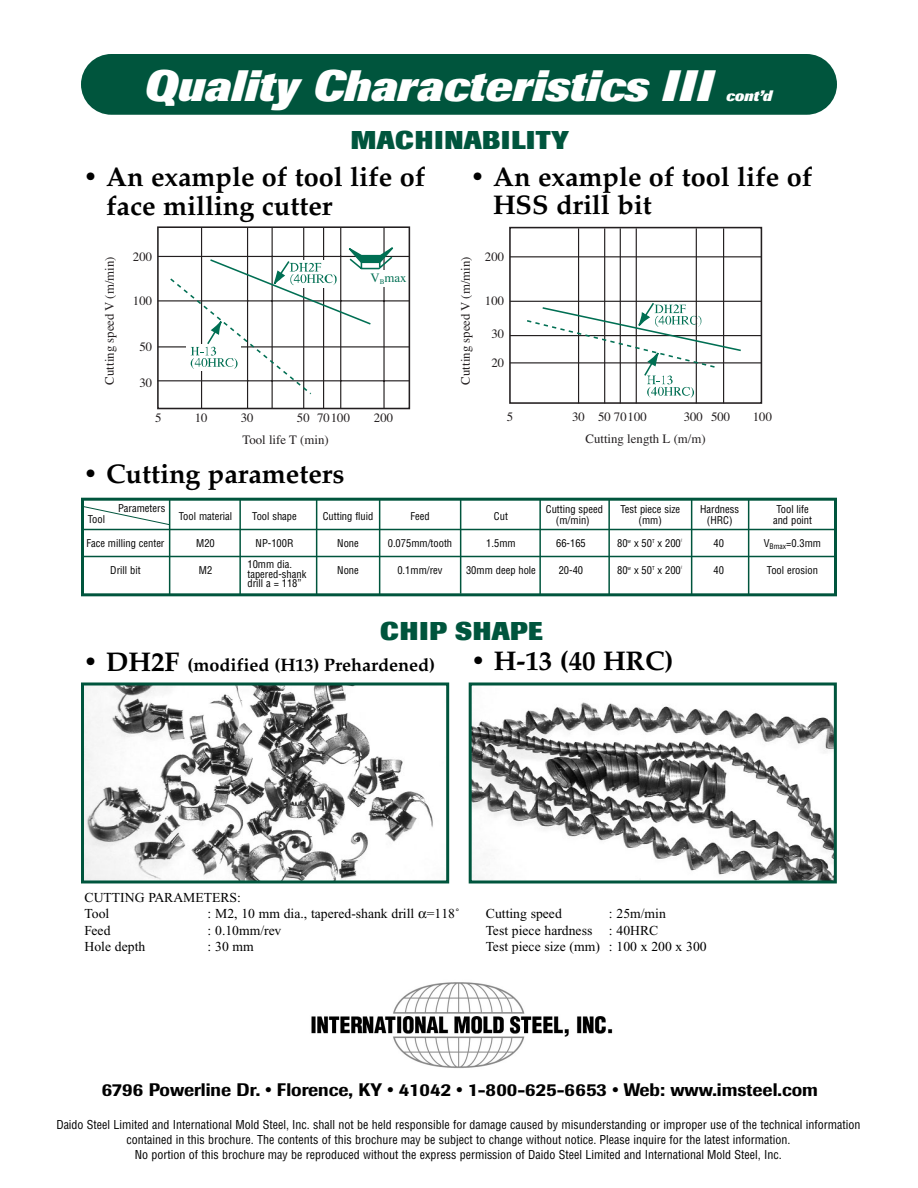
<style>
.page{position:relative;width:918px;height:1188px;background:#fff}
.page>*{position:absolute;margin:0;border:0;box-sizing:border-box;transform-origin:0 0}
.t1{font:italic 800 43.5px "Imago";color:#fff}
.t2{font:700 27px/28.5px "Palatino";color:#000}
.t3{font:800 25.5px "Imago";letter-spacing:.02em;color:#00553d}
.t4{font:500 18px "Imago";color:#000}
.t5{font:700 18px "Palatino";color:#000}
.t6{font:italic 800 15px "Imago";color:#fff}
.t7{font:13.65px/16.4px "Times New Roman";color:#000}
.t8{font:12.9px "Times";color:#231f20}
.t9{font:12.9px "Times";color:#006f53}
.t10{font:condensed 12px/15px "Helvetica";color:#000;text-align:center}
.t11{font:condensed 10.5px/9.3px "Helvetica";color:#000}
.s1{font-size:27px}
</style>
<div class="page">
<div style="left:81px;top:54px;width:756px;height:61px;background:#00553d;border-radius:30px"></div>
<hr style="left:303px;top:228px;width:1px;height:181px;background:#231f20">
<hr style="left:323px;top:228px;width:1px;height:181px;background:#231f20">
<hr style="left:201px;top:228px;width:1px;height:181px;background:#231f20">
<hr style="left:158px;top:346px;width:252px;height:1px;background:#231f20">
<div style="left:157px;top:226px;width:253px;height:183px;border:2px solid #231f20"></div>
<hr style="left:247px;top:228px;width:1px;height:181px;background:#231f20">
<hr style="left:272px;top:228px;width:1px;height:181px;background:#231f20">
<hr style="left:340px;top:228px;width:1px;height:181px;background:#231f20">
<hr style="left:383px;top:228px;width:2px;height:181px;background:#231f20">
<hr style="left:158px;top:256px;width:252px;height:1px;background:#231f20">
<hr style="left:158px;top:300px;width:252px;height:1px;background:#231f20">
<hr style="left:158px;top:380px;width:251px;height:1px;background:#231f20">
<svg style="left:169px;top:246px;width:225px;height:150px"></svg>
<div style="left:369px;top:270px;width:31px;height:16px;background:#fff"></div>
<div style="left:509px;top:227px;width:253px;height:177px;border:2px solid #231f20"></div>
<hr style="left:510px;top:256px;width:251px;height:1px;background:#231f20">
<hr style="left:510px;top:301px;width:251px;height:1px;background:#231f20">
<hr style="left:510px;top:335px;width:251px;height:1px;background:#231f20">
<hr style="left:510px;top:362px;width:251px;height:1px;background:#231f20">
<hr style="left:578px;top:228px;width:1px;height:175px;background:#231f20">
<hr style="left:604px;top:228px;width:1px;height:175px;background:#231f20">
<hr style="left:620px;top:228px;width:1px;height:175px;background:#231f20">
<hr style="left:636px;top:228px;width:1px;height:175px;background:#231f20">
<hr style="left:696px;top:228px;width:1px;height:175px;background:#231f20">
<hr style="left:723px;top:228px;width:1px;height:175px;background:#231f20">
<svg style="left:525px;top:301px;width:218px;height:97px"></svg>
<hr style="left:81px;top:529px;width:756px;height:1px;background:#00553d">
<hr style="left:81px;top:556px;width:756px;height:1px;background:#00553d">
<div style="left:81px;top:498px;width:756px;height:98px;border:3px solid #00553d"></div>
<hr style="left:169px;top:498px;width:1px;height:96px;background:#00553d">
<hr style="left:239px;top:498px;width:2px;height:97px;background:#00553d">
<hr style="left:316px;top:498px;width:1px;height:96px;background:#00553d">
<hr style="left:379px;top:498px;width:1px;height:97px;background:#00553d">
<hr style="left:460px;top:498px;width:1px;height:96px;background:#00553d">
<hr style="left:539px;top:498px;width:2px;height:97px;background:#00553d">
<hr style="left:608px;top:498px;width:2px;height:97px;background:#00553d">
<hr style="left:691px;top:498px;width:1px;height:97px;background:#00553d">
<hr style="left:748px;top:498px;width:1px;height:97px;background:#00553d">
<img style="left:85px;top:686px;width:348px;height:193px">
<div style="left:81px;top:682px;width:368px;height:201px;border:3px solid #00553d"></div>
<img style="left:473px;top:702px;width:360px;height:178px">
<div style="left:469px;top:682px;width:368px;height:202px;border:3px solid #00553d"></div>
<img style="left:311px;top:982px;width:302px;height:86px">
<svg style="left:82px;top:505px;width:89px;height:21px"></svg>
<h1 class="t1" style="left:144px;top:70px;width:569px">Quality Characteristics III</h1>
<h3 class="t3" style="left:351px;top:131px;width:220px">MACHINABILITY</h3>
<p class="t6" style="left:726px;top:91px;width:48px">cont’d</p>
<h2 class="t2" style="left:106px;top:166px;width:321px;text-indent:-24px">• An example of tool life of face milling cutter</h2>
<h2 class="t2" style="left:493px;top:165px;width:321px;text-indent:-24px">• An example of tool life of<br>HSS drill bit</h2>
<p class="t8" style="left:133px;top:252px;width:21px">200</p>
<p class="t8" style="left:133px;top:296px;width:21px">100</p>
<p class="t8" style="left:139px;top:342px;width:14px">50</p>
<p class="t8" style="left:139px;top:378px;width:14px">30</p>
<p class="t8" style="left:105px;top:385px;width:130px;rotate:-90deg">Cutting speed V (m/min)</p>
<p class="t8" style="left:461px;top:385px;width:130px;rotate:-90deg">Cutting speed V (m/min)</p>
<p class="t9" style="left:370px;top:273px;width:38px">V max</p>
<p class="t8" style="left:485px;top:252px;width:21px">200</p>
<p class="t8" style="left:485px;top:296px;width:21px">100</p>
<p class="t8" style="left:491px;top:329px;width:14px">30</p>
<p class="t8" style="left:491px;top:358px;width:14px">20</p>
<p class="t8" style="left:195px;top:412px;width:14px">10</p>
<p class="t8" style="left:241px;top:412px;width:14px">30</p>
<p class="t8" style="left:297px;top:412px;width:55px">50 70100</p>
<p class="t8" style="left:374px;top:412px;width:21px">200</p>
<p class="t8" style="left:572px;top:412px;width:76px">30 50 70100</p>
<p class="t8" style="left:684px;top:412px;width:48px">300 500</p>
<p class="t8" style="left:753px;top:412px;width:21px">100</p>
<p class="t8" style="left:243px;top:434px;width:88px">Tool life T (min)</p>
<p class="t8" style="left:586px;top:434px;width:122px">Cutting length L (m/m)</p>
<h2 class="t2" style="left:82px;top:463px;width:263px">• Cutting parameters</h2>
<p class="t11" style="left:179px;top:512px;width:55px">Tool material</p>
<p class="t11" style="left:252px;top:512px;width:46px">Tool shape</p>
<p class="t11" style="left:323px;top:512px;width:52px">Cutting fluid</p>
<p class="t11" style="left:410px;top:512px;width:21px">Feed</p>
<p class="t11" style="left:494px;top:512px;width:16px">Cut</p>
<p class="t11" style="left:86px;top:539px;width:80px">Face milling center</p>
<p class="t11" style="left:196px;top:539px;width:20px">M20</p>
<p class="t11" style="left:256px;top:539px;width:39px">NP-100R</p>
<p class="t11" style="left:337px;top:539px;width:23px">None</p>
<p class="t11" style="left:388px;top:539px;width:66px">0.075mm/tooth</p>
<p class="t11" style="left:486px;top:539px;width:31px">1.5mm</p>
<p class="t11" style="left:556px;top:539px;width:31px">66-165</p>
<p class="t11" style="left:617px;top:539px;width:66px">80<sup>w</sup> x 50<sup>T</sup> x 200<sup>l</sup></p>
<p class="t11" style="left:714px;top:539px;width:12px">40</p>
<p class="t11" style="left:764px;top:539px;width:59px">V<sub>Bmax</sub>=0.3mm</p>
<p class="t11" style="left:110px;top:566px;width:32px">Drill bit</p>
<p class="t11" style="left:199px;top:566px;width:15px">M2</p>
<p class="t11" style="left:337px;top:566px;width:23px">None</p>
<p class="t11" style="left:397px;top:566px;width:47px">0.1mm/rev</p>
<p class="t11" style="left:466px;top:566px;width:71px">30mm deep hole</p>
<p class="t11" style="left:559px;top:566px;width:26px">20-40</p>
<p class="t11" style="left:617px;top:566px;width:66px">80<sup>w</sup> x 50<sup>T</sup> x 200<sup>l</sup></p>
<p class="t11" style="left:714px;top:566px;width:12px">40</p>
<p class="t11" style="left:767px;top:566px;width:53px">Tool erosion</p>
<p class="t11" style="left:118px;top:504px;width:49px">Parameters</p>
<p class="t11" style="left:546px;top:506px;width:59px">Cutting speed</p>
<p class="t11" style="left:620px;top:506px;width:61px">Test piece size</p>
<p class="t11" style="left:700px;top:506px;width:41px">Hardness</p>
<p class="t11" style="left:776px;top:506px;width:34px">Tool life</p>
<p class="t11" style="left:556px;top:516px;width:35px">(m/min)</p>
<p class="t11" style="left:639px;top:516px;width:25px">(mm)</p>
<p class="t11" style="left:707px;top:516px;width:27px">(HRC)</p>
<p class="t11" style="left:773px;top:516px;width:41px">and point</p>
<p class="t11" style="left:88px;top:515px;width:19px">Tool</p>
<p class="t11" style="left:248px;top:561px;width:60px">10mm dia. tapered-shank drill a = 118”</p>
<h3 class="t3" style="left:380px;top:622px;width:164px">CHIP SHAPE</h3>
<h3 class="t5" style="left:82px;top:658px;width:354px"><span class="s1">• DH2F</span> (modified (H13) Prehardened)</h3>
<h2 class="t2" style="left:470px;top:650px;width:205px">• H-13 (40 HRC)</h2>
<p class="t7" style="left:85px;top:890px;width:158px">CUTTING PARAMETERS:<br>Tool</p>
<p class="t7" style="left:208px;top:907px;width:253px">: M2, 10 mm dia., tapered-shank drill =118˚</p>
<p class="t7" style="left:85px;top:923px;width:27px">Feed</p>
<p class="t7" style="left:208px;top:923px;width:75px">: 0.10mm/rev</p>
<p class="t7" style="left:85px;top:940px;width:62px">Hole depth</p>
<p class="t7" style="left:208px;top:940px;width:48px">: 30 mm</p>
<p class="t7" style="left:486px;top:907px;width:222px;text-indent:123px">: 25m/min<br>Test piece hardness : 40HRC<br>Test piece size (mm) : 100 x 200 x 300</p>
<p class="t7" style="left:486px;top:907px;width:77px">Cutting speed</p>
<h3 class="t4" style="left:102px;top:1083px;width:718px">6796 Powerline Dr. • Florence, KY • 41042 • 1-800-625-6653 • Web: www.imsteel.com</h3>
<p class="t10" style="left:56px;top:1118px;width:806px">Daido Steel Limited and International Mold Steel, Inc. shall not be held responsible for damage caused by misunderstanding or improper use of the technical information contained in this brochure. The contents of this brochure may be subject to change without notice. Please inquire for the latest information.<br>No portion of this brochure may be reproduced without the express permission of Daido Steel Limited and International Mold Steel, Inc.</p>
</div>
